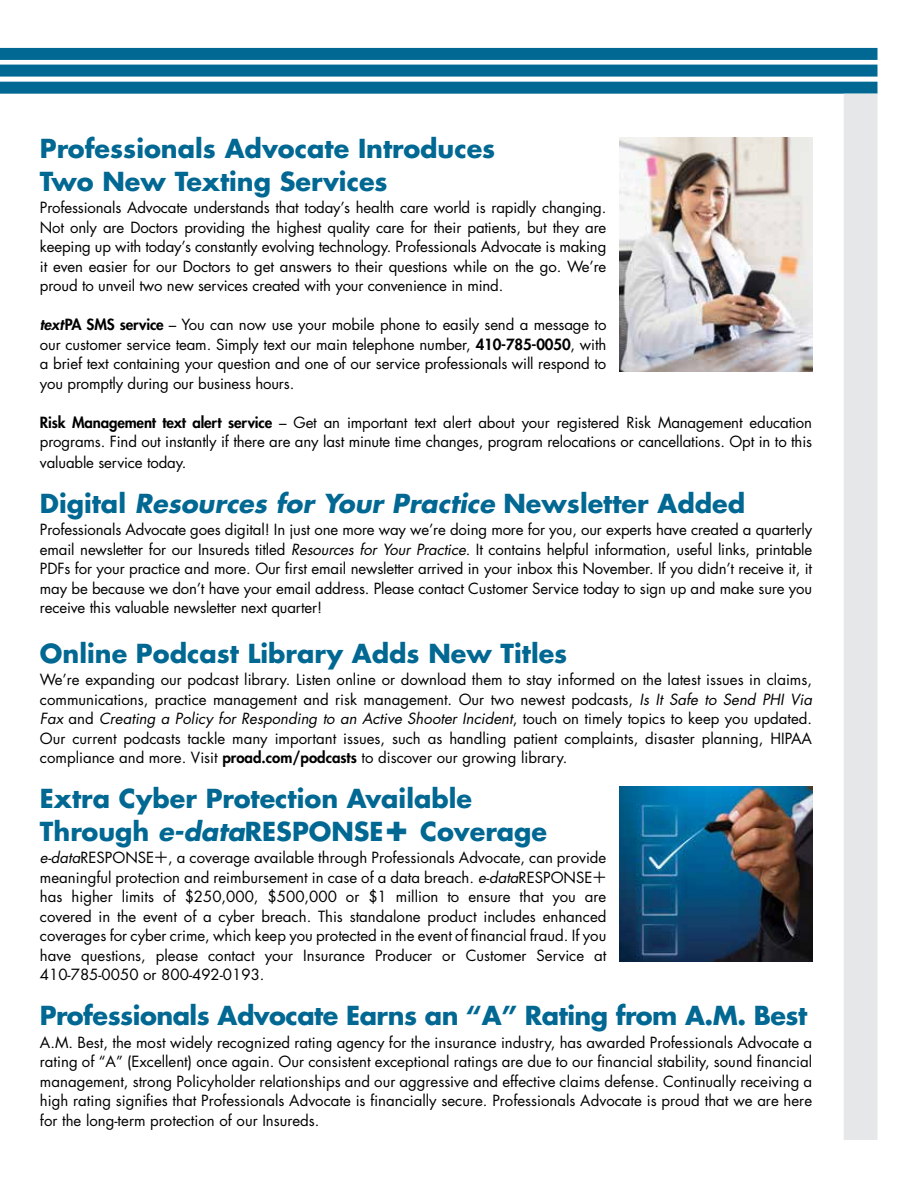
<style>
.page{position:relative;width:918px;height:1188px;background:#fff}
.page>*{position:absolute;margin:0;border:0;box-sizing:border-box;transform-origin:0 0}
.t1{font:700 25.5px/33px "Futura Std";color:#006892}
.t2{font:700 25.5px "Futura Std";letter-spacing:-.02em;color:#006892}
.t3{font:italic 700 25.5px "Futura Std";color:#006892}
.t4{font:15px/19.5px "Futura Std";letter-spacing:-.01em;color:#000;text-align:justify}
.s1{font-weight:800;font-style:italic}
.s2{font-weight:800}
.s3{font-style:normal}
.s4{font-style:italic}
.s5{font-size:37.5px}
.s6{font-weight:300;font-size:22.5px}
</style>
<div class="page">
<div style="left:0;top:48px;width:878px;height:12px;background:#006892"></div>
<div style="left:0;top:82px;width:878px;height:12px;background:#006892"></div>
<div style="left:0;top:65px;width:878px;height:12px;background:#006892"></div>
<div style="left:844px;top:94px;width:34px;height:1046px;background:#e6e7e8;border:2px solid #e6e7e8"></div>
<img style="left:620px;top:137px;width:192px;height:234px">
<img style="left:620px;top:786px;width:192px;height:175px">
<h1 class="t1" style="left:40px;top:131px;width:457px">Professionals Advocate Introduces<br>Two New Texting Services</h1>
<p class="t4" style="left:40px;top:198px;width:568px">Professionals Advocate understands that today’s health care world is rapidly changing.<br>Not only are Doctors providing the highest quality care for their patients, but they are keeping up with today’s constantly evolving technology. Professionals Advocate is making it even easier for our Doctors to get answers to their questions while on the go. We’re proud to unveil two new services created with your convenience in mind.</p>
<p class="t4" style="left:40px;top:315px;width:568px"><span class="s1">text</span><span class="s2">PA SMS service</span> – You can now use your mobile phone to easily send a message to our customer service team. Simply text our main telephone number, <span class="s2">410-785-0050</span>, with a brief text containing your question and one of our service professionals will respond to you promptly during our business hours.</p>
<p class="t4" style="left:40px;top:412px;width:774px"><span class="s2">Risk Management text alert service</span> – Get an important text alert about your registered Risk Management education programs. Find out instantly if there are any last minute time changes, program relocations or cancellations. Opt in to this</p>
<p class="t4" style="left:40px;top:453px;width:148px">valuable service today.</p>
<h1 class="t3" style="left:40px;top:486px;width:707px"><span class="s3">Digital</span> Resources for Your Practice <span class="s3">Newsletter Added</span></h1>
<p class="t4" style="left:40px;top:520px;width:774px">Professionals Advocate goes digital! In just one more way we’re doing more for you, our experts have created a quarterly email newsletter for our Insureds titled <span class="s4">Resources for Your Practice</span>. It contains helpful information, useful links, printable PDFs for your practice and more. Our first email newsletter arrived in your inbox this November. If you didn’t receive it, it may be because we don’t have your email address. Please contact Customer Service today to sign up and make sure you receive this valuable newsletter next quarter!</p>
<h1 class="t1" style="left:40px;top:636px;width:529px">Online Podcast Library Adds New Titles</h1>
<p class="t4" style="left:40px;top:670px;width:774px">We’re expanding our podcast library. Listen online or download them to stay informed on the latest issues in claims, communications, practice management and risk management. Our two newest podcasts, <span class="s4">Is It Safe to Send PHI Via Fax</span> and <span class="s4">Creating a Policy for Responding to an Active Shooter Incident</span>, touch on timely topics to keep you updated.<br>Our current podcasts tackle many important issues, such as handling patient complaints, disaster planning, HIPAA compliance and more. Visit <span class="s2">proad.com/podcasts</span> to discover our growing library.</p>
<h1 class="t1" style="left:40px;top:782px;width:509px">Extra Cyber Protection Available<br>Through <span class="s4">e-data</span>RESPONSE<span class="s5">+</span> Coverage</h1>
<p class="t4" style="left:40px;top:848px;width:568px"><span class="s4">e-data</span>RESPONSE<span class="s6">+</span>, a coverage available through Professionals Advocate, can provide meaningful protection and reimbursement in case of a data breach. <span class="s4">e-data</span>RESPONSE<span class="s6">+ </span>has higher limits of $250,000, $500,000 or $1 million to ensure that you are covered in the event of a cyber breach. This standalone product includes enhanced coverages for cyber crime, which keep you protected in the event of financial fraud. If you have questions, please contact your Insurance Producer or Customer Service at 410-785-0050 or 800-492-0193.</p>
<h1 class="t2" style="left:40px;top:999px;width:769px">Professionals Advocate Earns an “A” Rating from A.M. Best</h1>
<p class="t4" style="left:40px;top:1033px;width:774px">A.M. Best, the most widely recognized rating agency for the insurance industry, has awarded Professionals Advocate a rating of “A” (Excellent) once again. Our consistent exceptional ratings are due to our financial stability, sound financial management, strong Policyholder relationships and our aggressive and effective claims defense. Continually receiving a high rating signifies that Professionals Advocate is financially secure. Professionals Advocate is proud that we are here for the long-term protection of our Insureds.</p>
</div>
